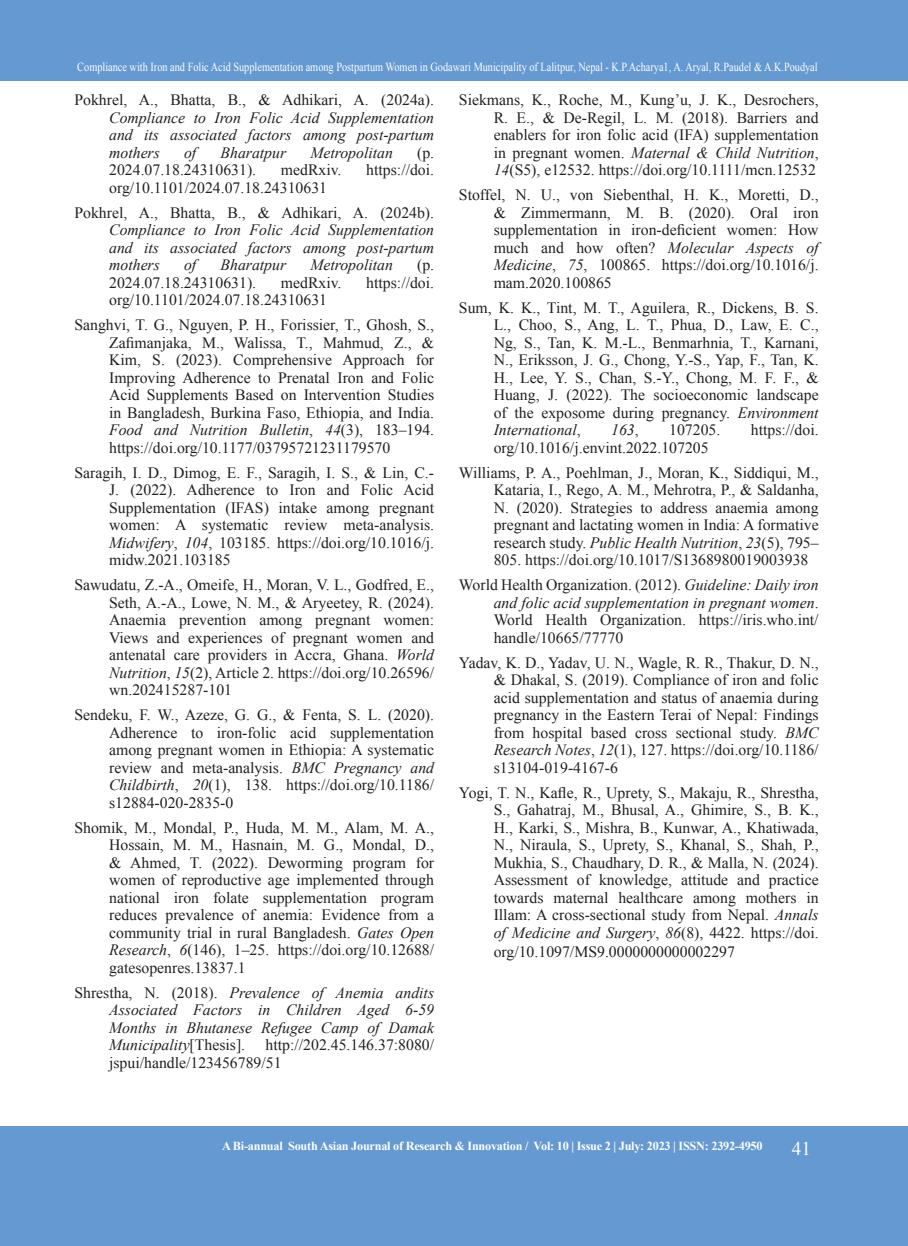
<style>
.page{position:relative;width:908px;height:1246px;background:#fff}
.page>*{position:absolute;margin:0;border:0;box-sizing:border-box;transform-origin:0 0}
.t1{font:19.25px "Times New Roman";color:#fff}
.t2{font:15.75px/17.5px "Times New Roman";color:#231f20;text-align:justify}
.t3{font:italic 15.75px/17.5px "Times New Roman";color:#231f20;text-align:justify}
.t4{font:12.25px "Times New Roman";color:#fff;scale:.84 1}
.t5{font:700 12.25px "Times New Roman";letter-spacing:-.02em;color:#fff}
.s1{font-style:italic}
.s2{font-style:normal}
</style>
<div class="page">
<div style="left:0;top:1126px;width:908px;height:119px;background:#6599d1"></div>
<div style="left:0;top:0;width:908px;height:81px;background:#6599d1"></div>
<p class="t4" style="left:77px;top:58px;width:883px">Compliance with Iron and Folic Acid Supplementation among Postpartum Women in Godawari Municipality of Lalitpur, Nepal - K.P.Acharya1, A. Aryal, R.Paudel &amp; A.K.Poudyal</p>
<p class="t2" style="left:74px;top:91px;width:361px">Pokhrel, A., Bhatta, B., &amp; Adhikari, A. (2024a).</p>
<p class="t3" style="left:109px;top:108px;width:326px">Compliance to Iron Folic Acid Supplementation and its associated factors among post-partum mothers</p>
<p class="t3" style="left:184px;top:143px;width:14px">of</p>
<p class="t3" style="left:220px;top:143px;width:67px">Bharatpur</p>
<p class="t3" style="left:310px;top:143px;width:84px">Metropolitan</p>
<p class="t2" style="left:417px;top:143px;width:19px">(p.</p>
<p class="t2" style="left:109px;top:161px;width:148px">2024.07.18.24310631).</p>
<p class="t2" style="left:281px;top:161px;width:62px">medRxiv.</p>
<p class="t2" style="left:366px;top:161px;width:69px">https://doi.</p>
<p class="t2" style="left:74px;top:175px;width:361px;line-height:25px;text-indent:35px">org/10.1101/2024.07.18.24310631<br>Pokhrel, A., Bhatta, B., &amp; Adhikari, A. (2024b).</p>
<p class="t3" style="left:109px;top:221px;width:326px">Compliance to Iron Folic Acid Supplementation and its associated factors among post-partum mothers</p>
<p class="t3" style="left:184px;top:256px;width:14px">of</p>
<p class="t3" style="left:220px;top:256px;width:67px">Bharatpur</p>
<p class="t3" style="left:310px;top:256px;width:84px">Metropolitan</p>
<p class="t2" style="left:417px;top:256px;width:19px">(p.</p>
<p class="t2" style="left:109px;top:273px;width:148px">2024.07.18.24310631).</p>
<p class="t2" style="left:281px;top:273px;width:62px">medRxiv.</p>
<p class="t2" style="left:366px;top:273px;width:69px">https://doi.</p>
<p class="t2" style="left:74px;top:287px;width:361px;line-height:25px;text-indent:35px">org/10.1101/2024.07.18.24310631<br>Sanghvi, T. G., Nguyen, P. H., Forissier, T., Ghosh, S.,</p>
<p class="t2" style="left:109px;top:333px;width:326px">Zafimanjaka, M., Walissa, T., Mahmud, Z., &amp; Kim, S. (2023). Comprehensive Approach for Improving Adherence to Prenatal Iron and Folic Acid Supplements Based on Intervention Studies in Bangladesh, Burkina Faso, Ethiopia, and India.<br><span class="s1">Food and Nutrition Bulletin</span>, <span class="s1">44</span>(3), 183–194. https://doi.org/10.1177/03795721231179570</p>
<p class="t2" style="left:109px;top:463px;width:326px;text-indent:-35px">Saragih, I. D., Dimog, E. F., Saragih, I. S., &amp; Lin, C.- J. (2022). Adherence to Iron and Folic Acid Supplementation (IFAS) intake among pregnant women: A systematic review meta-analysis.<br><span class="s1">Midwifery</span>, <span class="s1">104</span>, 103185. https://doi.org/10.1016/j. midw.2021.103185</p>
<p class="t2" style="left:109px;top:576px;width:326px;text-indent:-35px">Sawudatu, Z.-A., Omeife, H., Moran, V. L., Godfred, E., Seth, A.-A., Lowe, N. M., &amp; Aryeetey, R. (2024).<br>Anaemia prevention among pregnant women:<br>Views and experiences of pregnant women and antenatal care providers in Accra, Ghana. <span class="s1">World Nutrition</span>, <span class="s1">15</span>(2), Article 2. https://doi.org/10.26596/ wn.202415287-101</p>
<p class="t2" style="left:109px;top:706px;width:326px;text-indent:-35px">Sendeku, F. W., Azeze, G. G., &amp; Fenta, S. L. (2020).<br>Adherence to iron-folic acid supplementation among pregnant women in Ethiopia: A systematic review and meta-analysis. <span class="s1">BMC Pregnancy and Childbirth</span>, <span class="s1">20</span>(1), 138. https://doi.org/10.1186/ s12884-020-2835-0</p>
<p class="t2" style="left:109px;top:818px;width:326px;text-indent:-35px">Shomik, M., Mondal, P., Huda, M. M., Alam, M. A., Hossain, M. M., Hasnain, M. G., Mondal, D., &amp; Ahmed, T. (2022). Deworming program for women of reproductive age implemented through national iron folate supplementation program reduces prevalence of anemia: Evidence from a community trial in rural Bangladesh. <span class="s1">Gates Open Research</span>, <span class="s1">6</span>(146), 1–25. https://doi.org/10.12688/ gatesopenres.13837.1</p>
<p class="t3" style="left:109px;top:983px;width:326px;text-indent:-35px"><span class="s2">Shrestha, N. (2018).</span> Prevalence of Anemia andits Associated Factors in Children Aged 6-59<br>Months in Bhutanese Refugee Camp of Damak Municipality<span class="s2">[Thesis].</span></p>
<p class="t2" style="left:109px;top:1035px;width:326px;text-indent:156px">http://202.45.146.37:8080/ jspui/handle/123456789/51</p>
<p class="t2" style="left:494px;top:91px;width:326px;text-indent:-35px">Siekmans, K., Roche, M., Kung’u, J. K., Desrochers, R. E., &amp; De-Regil, L. M. (2018). Barriers and enablers for iron folic acid (IFA) supplementation in pregnant women. <span class="s1">Maternal &amp; Child Nutrition</span>, <span class="s1">14</span>(S5), e12532. https://doi.org/10.1111/mcn.12532</p>
<p class="t2" style="left:494px;top:186px;width:326px;text-indent:-35px">Stoffel, N. U., von Siebenthal, H. K., Moretti, D., &amp; Zimmermann, M. B. (2020). Oral iron supplementation in iron-deficient women: How much and how often? <span class="s1">Molecular Aspects of Medicine</span>, <span class="s1">75</span>, 100865. https://doi.org/10.1016/j. mam.2020.100865</p>
<p class="t2" style="left:494px;top:298px;width:326px;text-indent:-35px">Sum, K. K., Tint, M. T., Aguilera, R., Dickens, B. S.<br>L., Choo, S., Ang, L. T., Phua, D., Law, E. C., Ng, S., Tan, K. M.-L., Benmarhnia, T., Karnani, N., Eriksson, J. G., Chong, Y.-S., Yap, F., Tan, K.<br>H., Lee, Y. S., Chan, S.-Y., Chong, M. F. F., &amp; Huang, J. (2022). The socioeconomic landscape of the exposome during pregnancy. <span class="s1">Environment International</span>,</p>
<p class="t3" style="left:611px;top:421px;width:29px">163<span class="s2">,</span></p>
<p class="t2" style="left:669px;top:421px;width:53px">107205.</p>
<p class="t2" style="left:751px;top:421px;width:69px">https://doi.</p>
<p class="t2" style="left:459px;top:434px;width:361px;line-height:25px;text-indent:35px">org/10.1016/j.envint.2022.107205<br>Williams, P. A., Poehlman, J., Moran, K., Siddiqui, M.,</p>
<p class="t2" style="left:494px;top:481px;width:326px">Kataria, I., Rego, A. M., Mehrotra, P., &amp; Saldanha, N. (2020). Strategies to address anaemia among pregnant and lactating women in India: A formative research study. <span class="s1">Public Health Nutrition</span>, <span class="s1">23</span>(5), 795– 805. https://doi.org/10.1017/S1368980019003938</p>
<p class="t2" style="left:494px;top:576px;width:326px;text-indent:-35px">World Health Organization. (2012). <span class="s1">Guideline: Daily iron and folic acid supplementation in pregnant women</span>.<br>World Health Organization. https://iris.who.int/ handle/10665/77770</p>
<p class="t2" style="left:494px;top:653px;width:326px;text-indent:-35px">Yadav, K. D., Yadav, U. N., Wagle, R. R., Thakur, D. N., &amp; Dhakal, S. (2019). Compliance of iron and folic acid supplementation and status of anaemia during pregnancy in the Eastern Terai of Nepal: Findings from hospital based cross sectional study. <span class="s1">BMC Research Notes</span>, <span class="s1">12</span>(1), 127. https://doi.org/10.1186/ s13104-019-4167-6</p>
<p class="t2" style="left:494px;top:783px;width:326px;text-indent:-35px">Yogi, T. N., Kafle, R., Uprety, S., Makaju, R., Shrestha, S., Gahatraj, M., Bhusal, A., Ghimire, S., B. K., H., Karki, S., Mishra, B., Kunwar, A., Khatiwada, N., Niraula, S., Uprety, S., Khanal, S., Shah, P., Mukhia, S., Chaudhary, D. R., &amp; Malla, N. (2024).<br>Assessment of knowledge, attitude and practice towards maternal healthcare among mothers in Illam: A cross-sectional study from Nepal. <span class="s1">Annals of Medicine and Surgery</span>, <span class="s1">86</span>(8), 4422. https://doi. org/10.1097/MS9.0000000000002297</p>
<p class="t5" style="left:222px;top:1137px;width:542px">A Bi-annual South Asian Journal of Research &amp; Innovation / Vol: 10 | Issue 2 | July: 2023 | ISSN: 2392-4950</p>
<p class="t1" style="left:792px;top:1135px;width:21px">41</p>
</div>
